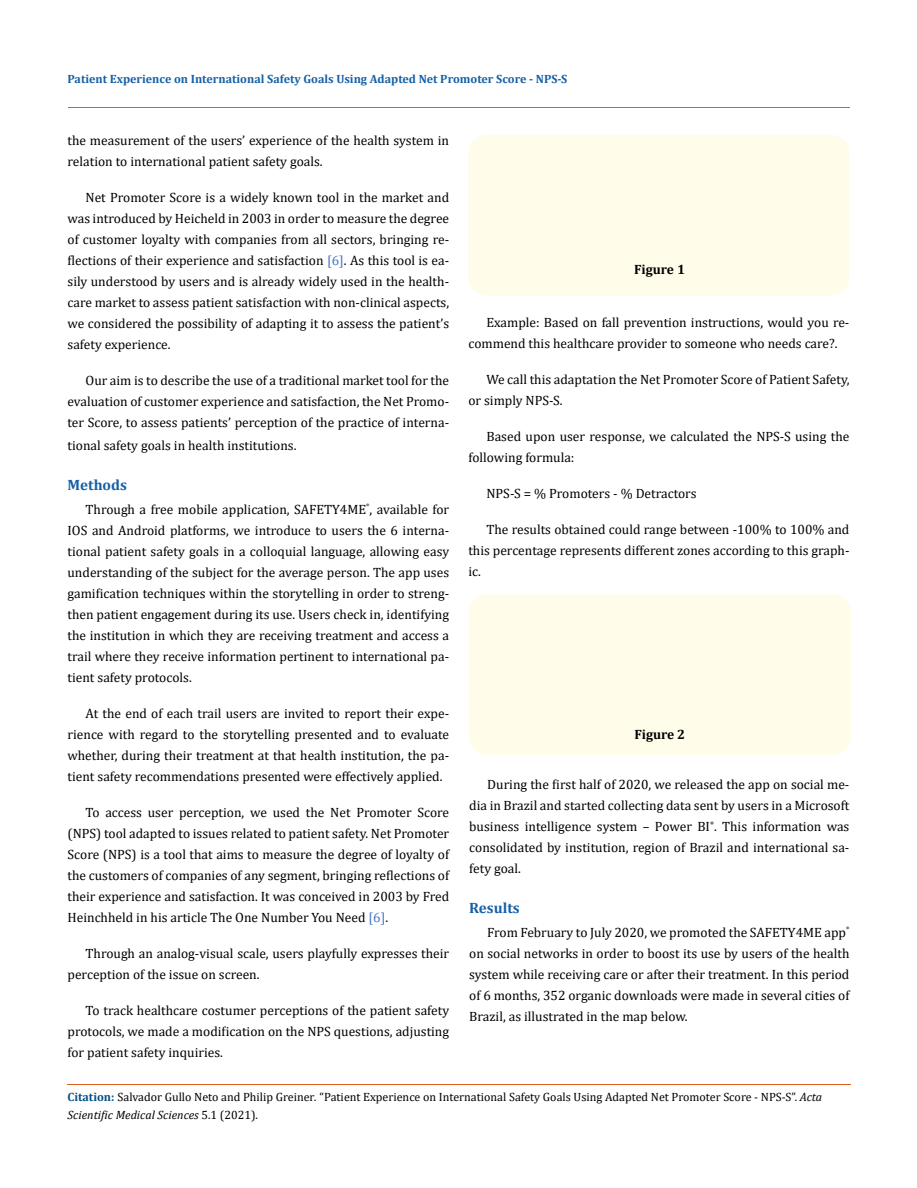
<style>
.page{position:relative;width:917px;height:1188px;background:#fff}
.page>*{position:absolute;margin:0;border:0;box-sizing:border-box;transform-origin:0 0}
.t1{font:700 15px "Cambria";color:#1560a6}
.t2{font:13.5px/21px "Cambria";color:#000;text-align:justify}
.t3{font:700 13.5px "Cambria";color:#000}
.t4{font:12px/18px "Cambria";color:#000}
.t5{font:700 12px "Cambria";color:#1560a6}
.s1{color:#4472c4}
.s2{font-weight:700;color:#035089}
.s3{font-style:italic}
</style>
<div class="page">
<div style="left:468px;top:135px;width:381px;height:161px;background:#fffde9;border-radius:18px"></div>
<div style="left:468px;top:594px;width:382px;height:161px;background:#fffde9;border-radius:18px"></div>
<hr style="left:68px;top:108px;width:781px;height:1px;background:#e05d1a">
<hr style="left:68px;top:1084px;width:782px;height:1px;background:#e05d1a">
<p class="t5" style="left:68px;top:70px;width:501px">Patient Experience on International Safety Goals Using Adapted Net Promoter Score - NPS-S</p>
<p class="t2" style="left:68px;top:130px;width:383px">the measurement of the users’ experience of the health system in relation to international patient safety goals.</p>
<p class="t2" style="left:68px;top:187px;width:383px;text-indent:18px">Net Promoter Score is a widely known tool in the market and was introduced by Heicheld in 2003 in order to measure the degree of customer loyalty with companies from all sectors, bringing re&shy;flections of their experience and satisfaction <span class="s1">[6]</span>. As this tool is ea&shy;sily understood by users and is already widely used in the health&shy;care market to assess patient satisfaction with non-clinical aspects, we considered the possibility of adapting it to assess the patient’s safety experience.</p>
<p class="t2" style="left:68px;top:370px;width:383px;text-indent:18px">Our aim is to describe the use of a traditional market tool for the evaluation of customer experience and satisfaction, the Net Promo&shy;ter Score, to assess patients’ perception of the practice of interna-</p>
<p class="t2" style="left:68px;top:435px;width:230px">tional safety goals in health institutions.</p>
<p class="t1" style="left:68px;top:474px;width:61px">Methods</p>
<p class="t2" style="left:68px;top:498px;width:383px;text-indent:18px">Through a free mobile application, SAFETY4ME<sup>®</sup>, available for IOS and Android platforms, we introduce to users the 6 interna&shy;tional patient safety goals in a colloquial language, allowing easy understanding of the subject for the average person. The app uses gamification techniques within the storytelling in order to streng&shy;then patient engagement during its use. Users check in, identifying the institution in which they are receiving treatment and access a trail where they receive information pertinent to international pa&shy;tient safety protocols.</p>
<p class="t2" style="left:68px;top:702px;width:383px;text-indent:18px">At the end of each trail users are invited to report their expe&shy;rience with regard to the storytelling presented and to evaluate whether, during their treatment at that health institution, the pa&shy;tient safety recommendations presented were effectively applied.</p>
<p class="t2" style="left:68px;top:802px;width:383px;text-indent:18px">To access user perception, we used the Net Promoter Score (NPS) tool adapted to issues related to patient safety. Net Promoter Score (NPS) is a tool that aims to measure the degree of loyalty of the customers of companies of any segment, bringing reflections of their experience and satisfaction. It was conceived in 2003 by Fred Heinchheld in his article The One Number You Need <span class="s1">[6]</span>.</p>
<p class="t2" style="left:68px;top:943px;width:383px;text-indent:18px">Through an analog-visual scale, users playfully expresses their perception of the issue on screen.</p>
<p class="t2" style="left:68px;top:1000px;width:383px;text-indent:18px">To track healthcare costumer perceptions of the patient safety protocols, we made a modification on the NPS questions, adjusting for patient safety inquiries.</p>
<p class="t3" style="left:634px;top:260px;width:52px">Figure 1</p>
<p class="t2" style="left:468px;top:312px;width:382px;text-indent:18px">Example: Based on fall prevention instructions, would you re&shy;commend this healthcare provider to someone who needs care?.</p>
<p class="t2" style="left:468px;top:369px;width:382px;text-indent:18px">We call this adaptation the Net Promoter Score of Patient Safety, or simply NPS-S.</p>
<p class="t2" style="left:468px;top:426px;width:382px;text-indent:18px">Based upon user response, we calculated the NPS-S using the following formula:</p>
<p class="t2" style="left:486px;top:483px;width:212px">NPS-S = % Promoters - % Detractors</p>
<p class="t2" style="left:468px;top:519px;width:382px;text-indent:18px">The results obtained could range between -100% to 100% and this percentage represents different zones according to this graph&shy;ic.</p>
<p class="t3" style="left:634px;top:725px;width:52px">Figure 2</p>
<p class="t2" style="left:469px;top:774px;width:382px;text-indent:18px">During the first half of 2020, we released the app on social me&shy;dia in Brazil and started collecting data sent by users in a Microsoft business intelligence system – Power BI<sup>®</sup>. This information was consolidated by institution, region of Brazil and international sa&shy;fety goal.</p>
<p class="t1" style="left:469px;top:897px;width:52px">Results</p>
<p class="t2" style="left:469px;top:922px;width:382px;text-indent:18px">From February to July 2020, we promoted the SAFETY4ME app<sup>® </sup>on social networks in order to boost its use by users of the health system while receiving care or after their treatment. In this period of 6 months, 352 organic downloads were made in several cities of Brazil, as illustrated in the map below.</p>
<p class="t4" style="left:68px;top:1088px;width:756px"><span class="s2">Citation:</span> Salvador Gullo Neto and Philip Greiner<span class="s3">.</span> “Patient Experience on International Safety Goals Using Adapted Net Promoter Score - NPS-S”. <span class="s3">Acta<br>Scientific Medical Sciences</span> 5.1 (2021).</p>
</div>
